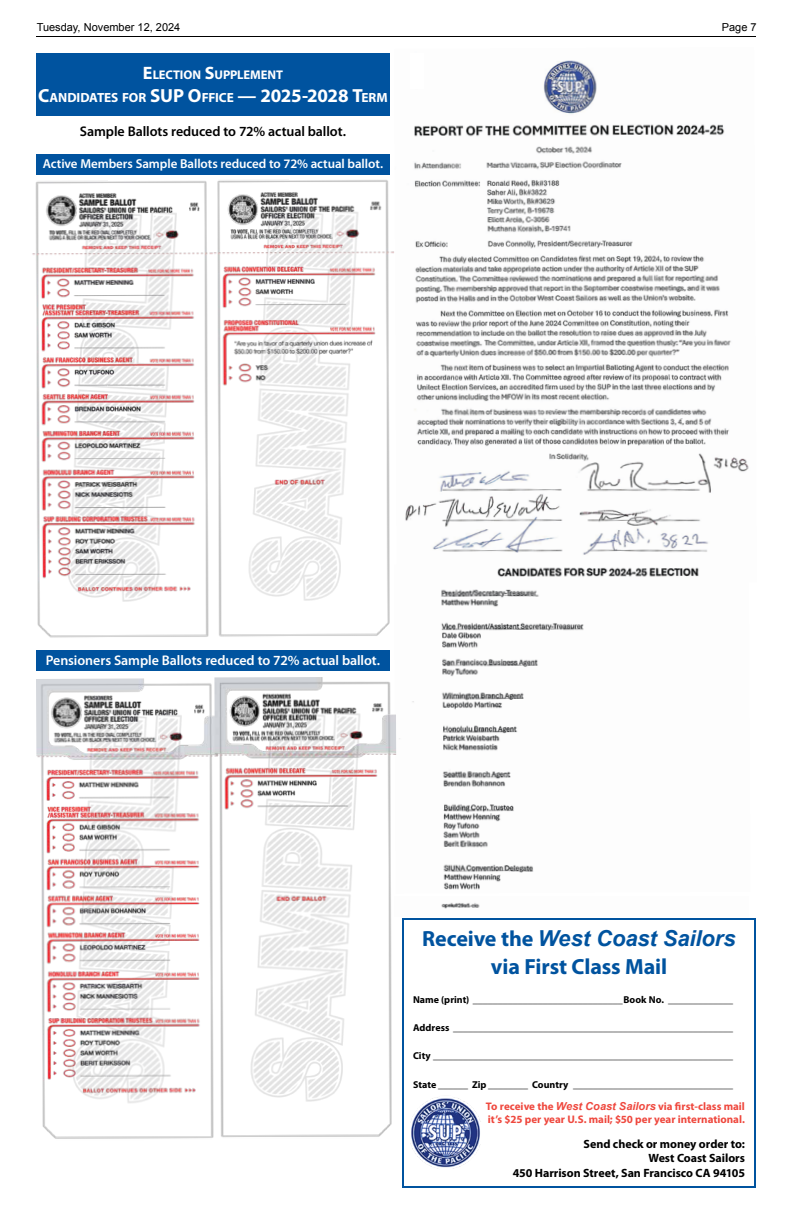
<style>
.page{position:relative;width:792px;height:1224px;background:#fff}
.page>*{position:absolute;margin:0;border:0;box-sizing:border-box;transform-origin:0 0}
.t1{font:italic 700 22px "Arial";letter-spacing:-.005em;color:#00539f}
.t2{font:700 22px "Myriad Pro";letter-spacing:-.005em;color:#00539f}
.t3{font:600 14px "Myriad Pro";letter-spacing:-.005em;color:#fff}
.t4{font:600 14px "Myriad Pro";letter-spacing:-.005em;color:#000}
.t5{font:700 13.3px "Myriad Pro";letter-spacing:-.01em;color:#fff}
.t6{font:600 13px "Myriad Pro";letter-spacing:-.005em;color:#fff}
.t7{font:700 12.6px "Myriad Pro";letter-spacing:-.01em;color:#fff}
.t8{font:700 12px/14.6px "Myriad Pro";letter-spacing:-.005em;color:#000;text-align:right}
.t9{font:700 11px/13.4px "Myriad Pro";color:#ef483e}
.t10{font:11px "Arial";color:#000}
.t11{font:700 10px "Myriad Pro";letter-spacing:.005em;color:#000}
.s1{font-size:18px}
.s2{font-size:19px}
.s3{font-family:"Myriad Pro";font-style:normal}
.s4{font-family:"Arial";font-style:italic}
</style>
<div class="page">
<hr style="left:36px;top:36px;width:720px;height:1px;background:#000">
<div style="left:402px;top:918px;width:354px;height:270px;border:2px solid #00539f"></div>
<img style="left:410px;top:1097px;width:71px;height:72px">
<div style="left:36px;top:53px;width:354px;height:62px;background:#00539f"></div>
<div style="left:36px;top:154px;width:354px;height:20px;background:#00539f"></div>
<div style="left:36px;top:650px;width:354px;height:20px;background:#00539f"></div>
<img style="left:405px;top:60px;width:344px;height:495px">
<img style="left:399px;top:567px;width:300px;height:323px">
<img style="left:32px;top:181px;width:180px;height:457px">
<img style="left:212px;top:180px;width:182px;height:457px">
<img style="left:36px;top:678px;width:178px;height:461px">
<img style="left:214px;top:677px;width:183px;height:461px">
<img style="left:394px;top:896px;width:86px;height:20px">
<div style="left:410px;top:53px;width:14px;height:36px;background:#fff"></div>
<p class="t10" style="left:37px;top:19px;width:145px">Tuesday, November 12, 2024</p>
<p class="t10" style="left:722px;top:19px;width:36px">Page 7</p>
<p class="t7" style="left:143px;top:66px;width:142px"><span class="s1">E</span>LECTION <span class="s1">S</span>UPPLEMENT</p>
<h3 class="t5" style="left:38px;top:89px;width:351px"><span class="s2">C</span>ANDIDATES FOR <span class="s2">SUP O</span>FFICE <span class="s2">— 2025-2028 T</span>ERM</h3>
<h2 class="t4" style="left:80px;top:123px;width:268px">Sample Ballots reduced to 72% actual ballot.</h2>
<h3 class="t6" style="left:43px;top:156px;width:342px">Active Members Sample Ballots reduced to 72% actual ballot.</h3>
<h2 class="t3" style="left:46px;top:651px;width:336px">Pensioners Sample Ballots reduced to 72% actual ballot.</h2>
<h1 class="t1" style="left:422px;top:924px;width:315px"><span class="s3">Receive the</span> West Coast Sailors</h1>
<h1 class="t2" style="left:491px;top:952px;width:178px">via First Class Mail</h1>
<p class="t11" style="left:413px;top:993px;width:321px">Name (print) ______________________________Book No. _____________</p>
<p class="t11" style="left:413px;top:1021px;width:321px">Address ________________________________________________________</p>
<p class="t11" style="left:413px;top:1049px;width:322px">City ____________________________________________________________</p>
<p class="t11" style="left:413px;top:1078px;width:321px">State ______ Zip ________ Country ________________________________</p>
<p class="t9" style="left:486px;top:1099px;width:261px">To receive the <span class="s4">West Coast Sailors</span> via first-class mail it’s $25 per year U.S. mail; $50 per year international.</p>
<p class="t8" style="left:513px;top:1136px;width:234px">Send check or money order to:<br>West Coast Sailors<br>450 Harrison Street, San Francisco CA 94105</p>
</div>
